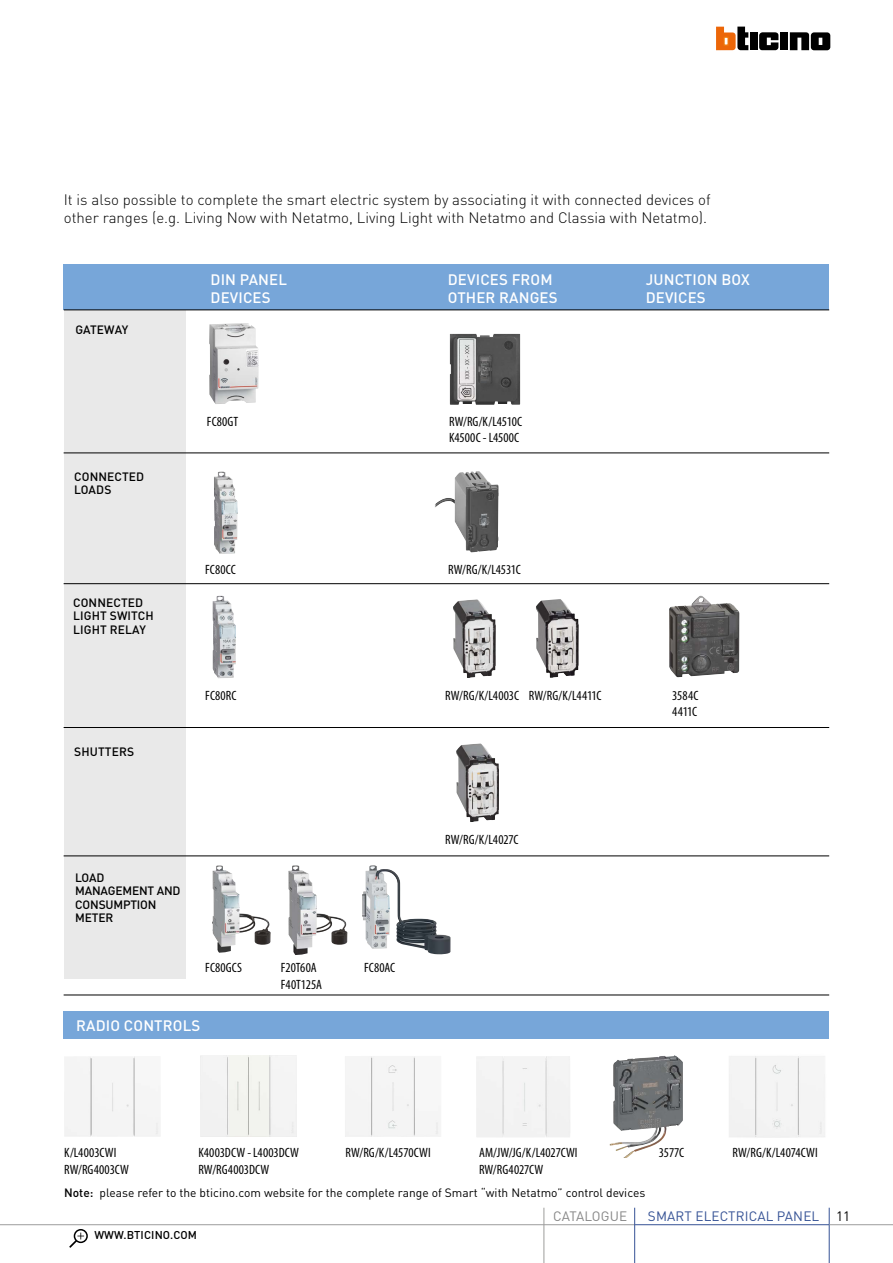
<style>
.page{position:relative;width:893px;height:1263px;background:#fff}
.page>*{position:absolute;margin:0;border:0;box-sizing:border-box;transform-origin:0 0}
.t1{font:300 15px/18px "DIN Pro";color:#000}
.t2{font:500 15px/18px "DIN Pro";letter-spacing:.01em;color:#fff}
.t3{font:condensed 13.5px/16.5px "Myriad Pro";letter-spacing:.005em;color:#000}
.t4{font:13.5px "DIN Pro";letter-spacing:.01em;color:#355295}
.t5{font:13.5px "DIN Pro";letter-spacing:.005em;color:#878787}
.t6{font:13.5px "DIN Pro";color:#000}
.t7{font:12px "DIN Pro";color:#000}
.t8{font:500 12px/13.5px "DIN Pro";letter-spacing:.01em;color:#000}
.t9{font:500 12px/13.5px "DIN Pro";letter-spacing:-.015em;color:#000}
.t10{font:500 11.25px "DIN Pro";letter-spacing:.01em;color:#000}
.s1{font-weight:500}
</style>
<div class="page">
<hr style="left:0;top:1224px;width:635px;height:1px;background:#9d9d9c">
<div style="left:74px;top:1229px;width:14px;height:14px;border:2px solid #000;border-radius:50%"></div>
<svg style="left:69px;top:1232px;width:15px;height:16px"></svg>
<hr style="left:829px;top:1208px;width:1px;height:55px;background:#355295">
<hr style="left:634px;top:1208px;width:1px;height:55px;background:#355295">
<hr style="left:635px;top:1224px;width:194px;height:1px;background:#355295">
<hr style="left:829px;top:1224px;width:64px;height:1px;background:#9d9d9c">
<hr style="left:544px;top:1208px;width:1px;height:55px;background:#9d9d9c">
<div style="left:200px;top:1056px;width:97px;height:81px;background:#f2f3f1"></div>
<div style="left:345px;top:1056px;width:95px;height:81px;background:#f5f5f5"></div>
<div style="left:64px;top:1056px;width:96px;height:81px;background:#f4f4f4"></div>
<div style="left:476px;top:1056px;width:94px;height:81px;background:#f2f2f2"></div>
<div style="left:729px;top:1056px;width:96px;height:82px;background:#f4f4f4"></div>
<img style="left:609px;top:1056px;width:65px;height:102px">
<div style="left:64px;top:1011px;width:765px;height:27px;background:#77a6d9"></div>
<div style="left:64px;top:310px;width:121px;height:668px;background:#e9e9e9"></div>
<hr style="left:64px;top:452px;width:765px;height:1px;background:#000">
<hr style="left:64px;top:583px;width:765px;height:1px;background:#000">
<hr style="left:64px;top:727px;width:765px;height:1px;background:#000">
<hr style="left:64px;top:855px;width:765px;height:1px;background:#000">
<hr style="left:64px;top:994px;width:765px;height:1px;background:#000">
<img style="left:209px;top:323px;width:50px;height:81px">
<img style="left:669px;top:595px;width:70px;height:82px">
<img style="left:536px;top:599px;width:43px;height:79px">
<div style="left:64px;top:264px;width:765px;height:45px;background:#77a6d9"></div>
<img style="left:453px;top:599px;width:43px;height:79px">
<img style="left:450px;top:334px;width:70px;height:71px">
<img style="left:435px;top:471px;width:64px;height:81px">
<img style="left:456px;top:743px;width:43px;height:79px">
<img style="left:214px;top:471px;width:24px;height:83px">
<img style="left:213px;top:596px;width:23px;height:82px">
<hr style="left:64px;top:309px;width:765px;height:1px;background:#000">
<img style="left:212px;top:865px;width:28px;height:88px">
<img style="left:239px;top:913px;width:32px;height:32px">
<img style="left:317px;top:913px;width:30px;height:32px">
<img style="left:288px;top:865px;width:29px;height:90px">
<div style="left:750px;top:32px;width:8px;height:18px;background:#000"></div>
<div style="left:780px;top:32px;width:8px;height:18px;background:#000"></div>
<svg style="left:716px;top:27px;width:32px;height:23px"></svg>
<svg style="left:759px;top:32px;width:19px;height:18px"></svg>
<svg style="left:790px;top:32px;width:40px;height:18px"></svg>
<img style="left:362px;top:865px;width:89px;height:89px">
<p class="t1" style="left:64px;top:190px;width:648px">It is also possible to complete the smart electric system by associating it with connected devices of other ranges (e.g. Living Now with Netatmo, Living Light with Netatmo and Classia with Netatmo).</p>
<p class="t8" style="left:75px;top:323px;width:54px">GATEWAY</p>
<p class="t2" style="left:211px;top:270px;width:78px">DIN PANEL<br>DEVICES</p>
<p class="t2" style="left:646px;top:270px;width:106px">JUNCTION BOX<br>DEVICES</p>
<p class="t2" style="left:448px;top:270px;width:111px">DEVICES FROM<br>OTHER RANGES</p>
<p class="t8" style="left:74px;top:469px;width:72px">CONNECTED<br>LOADS</p>
<p class="t8" style="left:73px;top:595px;width:82px">CONNECTED<br>LIGHT SWITCH<br>LIGHT RELAY</p>
<p class="t8" style="left:74px;top:745px;width:61px">SHUTTERS</p>
<p class="t3" style="left:207px;top:413px;width:33px">FC80GT</p>
<p class="t3" style="left:205px;top:561px;width:32px">FC80CC</p>
<p class="t3" style="left:205px;top:687px;width:33px">FC80RC</p>
<p class="t9" style="left:75px;top:870px;width:107px">LOAD<br>MANAGEMENT AND<br>CONSUMPTION<br>METER</p>
<p class="t3" style="left:205px;top:959px;width:38px">FC80GCS</p>
<p class="t3" style="left:281px;top:960px;width:43px">F20T60A<br>F40T125A</p>
<p class="t3" style="left:364px;top:959px;width:33px">FC80AC</p>
<p class="t3" style="left:449px;top:413px;width:75px">RW/RG/K/L4510C<br>K4500C - L4500C</p>
<p class="t3" style="left:448px;top:561px;width:74px">RW/RG/K/L4531C</p>
<p class="t3" style="left:445px;top:687px;width:158px">RW/RG/K/L4003C RW/RG/K/L4411C</p>
<p class="t3" style="left:445px;top:831px;width:75px">RW/RG/K/L4027C</p>
<p class="t3" style="left:672px;top:687px;width:28px">3584C<br>4411C</p>
<p class="t2" style="left:76px;top:1016px;width:126px">RADIO CONTROLS</p>
<p class="t3" style="left:64px;top:1144px;width:66px">K/L4003CWI<br>RW/RG4003CW</p>
<p class="t7" style="left:64px;top:1185px;width:583px"><span class="s1">Note:</span> please refer to the bticino.com website for the complete range of Smart “with Netatmo” control devices</p>
<p class="t3" style="left:198px;top:1144px;width:102px">K4003DCW - L4003DCW<br>RW/RG4003DCW</p>
<p class="t3" style="left:345px;top:1144px;width:87px">RW/RG/K/L4570CWI</p>
<p class="t3" style="left:479px;top:1144px;width:100px">AM/JW/JG/K/L4027CWI<br>RW/RG4027CW</p>
<p class="t3" style="left:659px;top:1144px;width:27px">3577C</p>
<p class="t3" style="left:733px;top:1144px;width:87px">RW/RG/K/L4074CWI</p>
<p class="t10" style="left:94px;top:1227px;width:104px">WWW.BTICINO.COM</p>
<p class="t5" style="left:553px;top:1207px;width:75px">CATALOGUE</p>
<p class="t4" style="left:648px;top:1207px;width:173px">SMART ELECTRICAL PANEL</p>
<p class="t6" style="left:836px;top:1207px;width:16px">11</p>
</div>
